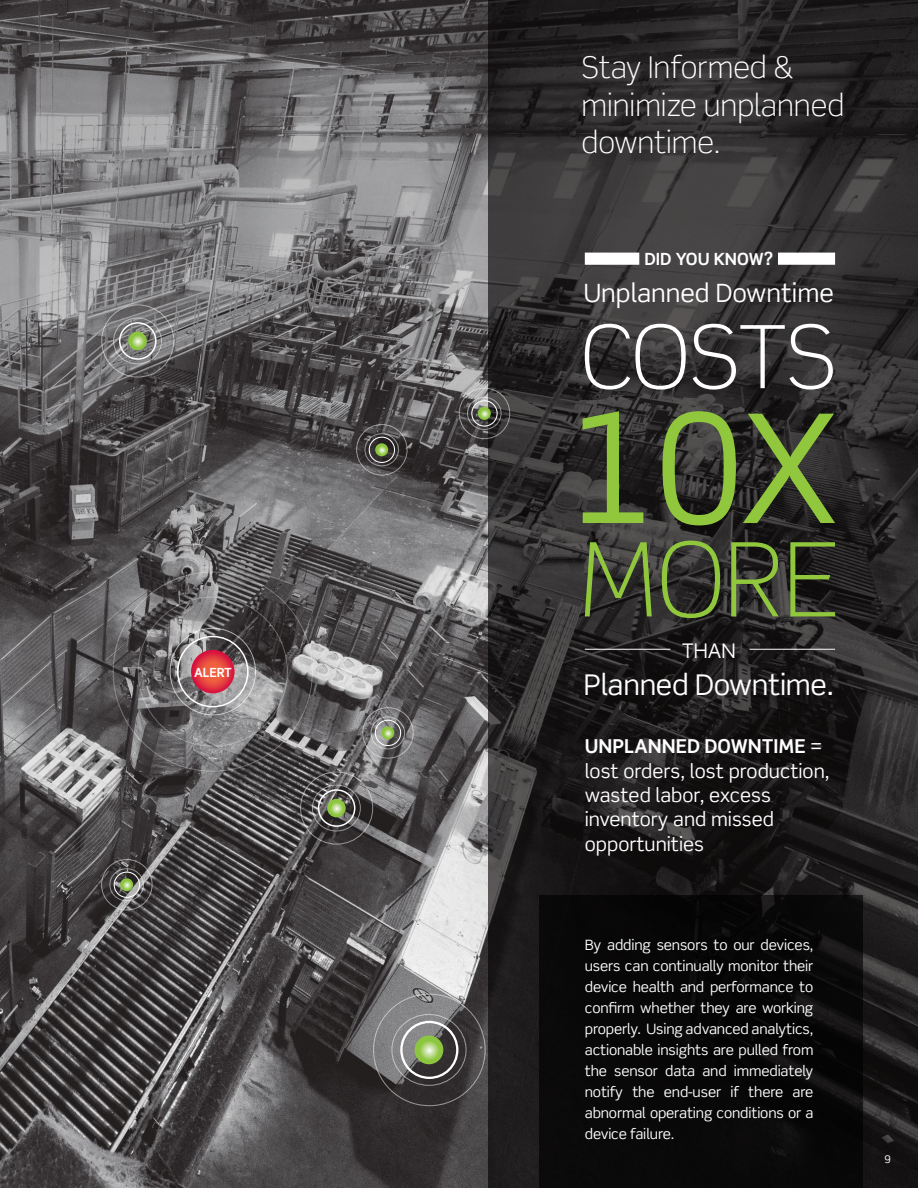
<style>
.page{position:relative;width:918px;height:1188px;background:#fff}
.page>*{position:absolute;margin:0;border:0;box-sizing:border-box;transform-origin:0 0}
.t1{font:300 30px/37.5px "Scene Std";color:#fff}
.t2{font:28.65px "Scene Std";letter-spacing:-.01em;color:#fff}
.t3{font:25.2px "Scene Std";color:#fff}
.t4{font:20.25px "Scene Std";color:#fff}
.t5{font:19.2px/24.5px "Scene Std";color:#fff}
.t6{font:700 16.8px "Scene Std";color:#fff}
.t7{font:14.25px/21px "Scene Std";letter-spacing:-.01em;color:#fff;text-align:justify}
.t8{font:700 12.6px "Scene Std";letter-spacing:-.01em;color:#fff}
.t9{font:10.5px "Scene Std";color:#fff}
.s1{font-weight:700}
</style>
<div class="page">
<img style="left:0;top:0;width:488px;height:1188px">
<svg style="left:488px;top:0;width:430px;height:1188px;background:#2a2828"></svg>
<div style="left:540px;top:895px;width:323px;height:293px;background:#090808"></div>
<svg style="left:191px;top:650px;width:44px;height:43px"></svg>
<div style="left:177px;top:636px;width:72px;height:71px;border:2px solid #fff;border-radius:50%"></div>
<svg style="left:327px;top:799px;width:19px;height:18px"></svg>
<div style="left:318px;top:789px;width:37px;height:38px;border:2px solid #fff;border-radius:50%"></div>
<div style="left:300px;top:772px;width:73px;height:72px;border:1px solid #fff;border-radius:50%"></div>
<div style="left:312px;top:785px;width:49px;height:46px;border:1px solid #fff;border-radius:50%"></div>
<svg style="left:128px;top:332px;width:19px;height:18px"></svg>
<div style="left:119px;top:322px;width:38px;height:38px;border:2px solid #fff;border-radius:50%"></div>
<div style="left:101px;top:305px;width:73px;height:72px;border:1px solid #fff;border-radius:50%"></div>
<div style="left:113px;top:318px;width:49px;height:46px;border:1px solid #fff;border-radius:50%"></div>
<svg style="left:375px;top:443px;width:13px;height:13px"></svg>
<div style="left:369px;top:437px;width:26px;height:26px;border:1px solid #fff;border-radius:50%"></div>
<div style="left:356px;top:424px;width:51px;height:51px;border:1px solid #fff;border-radius:50%"></div>
<div style="left:365px;top:434px;width:34px;height:32px;border:1px solid #fff;border-radius:50%"></div>
<svg style="left:478px;top:407px;width:13px;height:13px"></svg>
<div style="left:471px;top:400px;width:27px;height:27px;border:1px solid #fff;border-radius:50%"></div>
<div style="left:459px;top:388px;width:51px;height:51px;border:1px solid #fff;border-radius:50%"></div>
<div style="left:467px;top:397px;width:34px;height:33px;border:1px solid #fff;border-radius:50%"></div>
<svg style="left:381px;top:726px;width:13px;height:13px"></svg>
<div style="left:375px;top:720px;width:26px;height:26px;border:1px solid #fff;border-radius:50%"></div>
<div style="left:363px;top:707px;width:50px;height:51px;border:1px solid #fff;border-radius:50%"></div>
<div style="left:371px;top:717px;width:34px;height:32px;border:1px solid #fff;border-radius:50%"></div>
<svg style="left:120px;top:878px;width:13px;height:13px"></svg>
<div style="left:114px;top:872px;width:26px;height:26px;border:1px solid #fff;border-radius:50%"></div>
<div style="left:101px;top:859px;width:51px;height:51px;border:1px solid #fff;border-radius:50%"></div>
<div style="left:110px;top:868px;width:34px;height:33px;border:1px solid #fff;border-radius:50%"></div>
<svg style="left:415px;top:1036px;width:28px;height:28px"></svg>
<div style="left:400px;top:1021px;width:58px;height:58px;border:2px solid #fff;border-radius:50%"></div>
<div style="left:391px;top:1014px;width:76px;height:72px;border:1px solid #fff;border-radius:50%"></div>
<svg style="left:583px;top:411px;width:252px;height:114px;background:#48582e"></svg>
<svg style="left:585px;top:324px;width:248px;height:66px;background:#575555"></svg>
<svg style="left:585px;top:541px;width:250px;height:77px;background:#424d2f"></svg>
<hr style="left:585px;top:649px;width:85px;height:1px;background:#fff">
<div style="left:585px;top:253px;width:54px;height:12px;background:#fff"></div>
<hr style="left:750px;top:649px;width:85px;height:1px;background:#fff">
<div style="left:778px;top:253px;width:57px;height:12px;background:#fff"></div>
<p class="t8" style="left:194px;top:665px;width:39px">ALERT</p>
<h1 class="t1" style="left:582px;top:49px;width:264px">Stay Informed &amp; minimize unplanned downtime.</h1>
<p class="t6" style="left:645px;top:248px;width:130px">DID YOU KNOW?</p>
<h3 class="t3" style="left:584px;top:277px;width:251px">Unplanned Downtime</h3>
<h3 class="t4" style="left:682px;top:638px;width:55px">THAN</h3>
<h2 class="t2" style="left:584px;top:667px;width:251px">Planned Downtime.</h2>
<h3 class="t5" style="left:585px;top:734px;width:246px"><span class="s1">UNPLANNED DOWNTIME</span> = lost orders, lost production, wasted labor, excess inventory and missed opportunities</h3>
<p class="t7" style="left:585px;top:934px;width:230px">By adding sensors to our devices, users can continually monitor their device health and performance to confirm whether they are working properly. Using advanced analytics, actionable insights are pulled from the sensor data and immediately notify the end-user if there are abnormal operating conditions or a device failure.</p>
<p class="t9" style="left:885px;top:1152px;width:8px">9</p>
</div>
